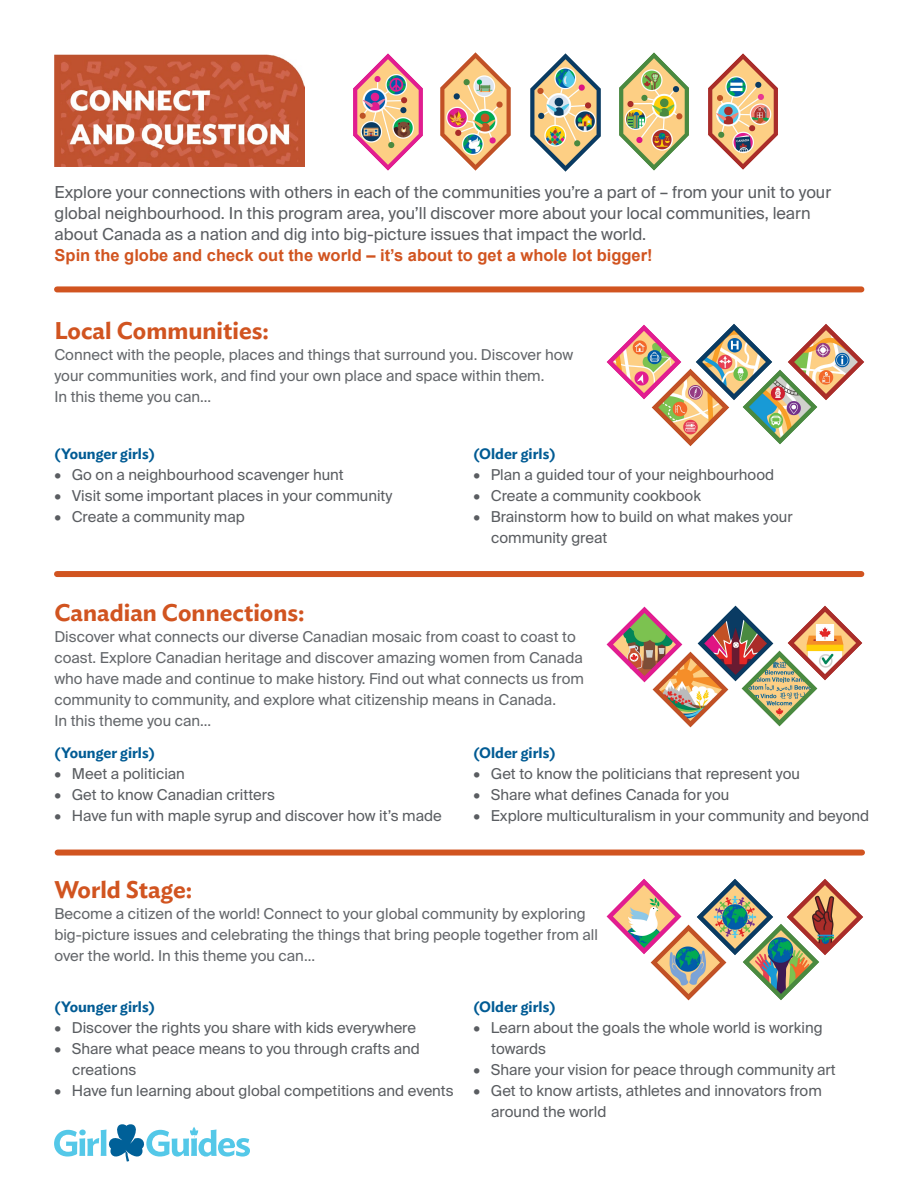
<style>
.page{position:relative;width:918px;height:1188px;background:#fff}
.page>*{position:absolute;margin:0;border:0;box-sizing:border-box;transform-origin:0 0}
.t1{font:600 24px "Ideal Sans";color:#d15420}
.t2{font:16.5px/21px "Suisse Intl";color:#5a5d61}
.t3{font:700 16.5px "Arial";color:#d15420}
.t4{font:15px/21px "Suisse Intl";color:#5a5d61}
.t5{font:15px/21px "Suisse Intl";color:#63666a}
.t6{font:600 15px "Ideal Sans";color:#005b94}
</style>
<div class="page">
<svg style="left:54px;top:1124px;width:196px;height:37px"></svg>
<div style="left:57px;top:571px;width:804px;height:6px;background:#d15420"></div>
<div style="left:58px;top:850px;width:804px;height:6px;background:#d15420"></div>
<div style="left:57px;top:286px;width:804px;height:6px;background:#d15420"></div>
<img style="left:54px;top:54px;width:250px;height:113px">
<img style="left:440px;top:52px;width:71px;height:119px">
<img style="left:353px;top:53px;width:70px;height:118px">
<img style="left:530px;top:53px;width:71px;height:119px">
<img style="left:619px;top:52px;width:70px;height:119px">
<img style="left:708px;top:53px;width:70px;height:117px">
<img style="left:606px;top:878px;width:76px;height:76px">
<img style="left:697px;top:879px;width:76px;height:76px">
<img style="left:606px;top:324px;width:76px;height:76px">
<img style="left:648px;top:364px;width:82px;height:83px">
<img style="left:692px;top:324px;width:80px;height:80px">
<img style="left:738px;top:366px;width:80px;height:79px">
<img style="left:784px;top:324px;width:80px;height:80px">
<img style="left:606px;top:606px;width:77px;height:77px">
<img style="left:648px;top:647px;width:81px;height:81px">
<img style="left:693px;top:605px;width:81px;height:81px">
<img style="left:738px;top:647px;width:80px;height:80px">
<img style="left:784px;top:605px;width:79px;height:80px">
<img style="left:787px;top:879px;width:76px;height:76px">
<img style="left:738px;top:920px;width:85px;height:80px">
<img style="left:646px;top:920px;width:84px;height:81px">
<p class="t2" style="left:55px;top:182px;width:778px">Explore your connections with others in each of the communities you’re a part of – from your unit to your global neighbourhood. In this program area, you’ll discover more about your local communities, learn about Canada as a nation and dig into big-picture issues that impact the world.</p>
<p class="t3" style="left:55px;top:244px;width:600px">Spin the globe and check out the world – it’s about to get a whole lot bigger!</p>
<h1 class="t1" style="left:54px;top:312px;width:216px">Local Communities:</h1>
<p class="t5" style="left:54px;top:344px;width:520px">Connect with the people, places and things that surround you. Discover how your communities work, and find your own place and space within them.<br>In this theme you can…</p>
<p class="t6" style="left:54px;top:442px;width:102px">(Younger girls)</p>
<p class="t4" style="left:54px;top:464px;width:291px">• Go on a neighbourhood scavenger hunt</p>
<p class="t4" style="left:54px;top:485px;width:340px">• Visit some important places in your community</p>
<p class="t4" style="left:54px;top:506px;width:192px">• Create a community map</p>
<p class="t6" style="left:473px;top:442px;width:84px">(Older girls)</p>
<p class="t4" style="left:473px;top:464px;width:302px">• Plan a guided tour of your neighbourhood</p>
<p class="t4" style="left:473px;top:485px;width:229px">• Create a community cookbook</p>
<p class="t4" style="left:491px;top:506px;width:303px;text-indent:-18px">• Brainstorm how to build on what makes your community great</p>
<h1 class="t1" style="left:54px;top:594px;width:252px">Canadian Connections:</h1>
<p class="t5" style="left:54px;top:626px;width:531px">Discover what connects our diverse Canadian mosaic from coast to coast to coast. Explore Canadian heritage and discover amazing women from Canada who have made and continue to make history. Find out what connects us from community to community, and explore what citizenship means in Canada.<br>In this theme you can…</p>
<p class="t6" style="left:54px;top:741px;width:102px">(Younger girls)</p>
<p class="t4" style="left:54px;top:764px;width:132px">• Meet a politician</p>
<p class="t4" style="left:54px;top:785px;width:222px">• Get to know Canadian critters</p>
<p class="t4" style="left:54px;top:806px;width:389px">• Have fun with maple syrup and discover how it’s made</p>
<p class="t6" style="left:473px;top:741px;width:84px">(Older girls)</p>
<p class="t4" style="left:473px;top:764px;width:328px">• Get to know the politicians that represent you</p>
<p class="t4" style="left:473px;top:785px;width:258px">• Share what defines Canada for you</p>
<p class="t4" style="left:473px;top:806px;width:397px">• Explore multiculturalism in your community and beyond</p>
<h1 class="t1" style="left:54px;top:870px;width:139px">World Stage:</h1>
<p class="t5" style="left:54px;top:903px;width:545px">Become a citizen of the world! Connect to your global community by exploring big-picture issues and celebrating the things that bring people together from all over the world. In this theme you can…</p>
<p class="t6" style="left:54px;top:995px;width:102px">(Younger girls)</p>
<p class="t4" style="left:54px;top:1017px;width:363px">• Discover the rights you share with kids everywhere</p>
<p class="t4" style="left:72px;top:1038px;width:349px;text-indent:-18px">• Share what peace means to you through crafts and creations</p>
<p class="t4" style="left:54px;top:1080px;width:401px">• Have fun learning about global competitions and events</p>
<p class="t6" style="left:473px;top:995px;width:84px">(Older girls)</p>
<p class="t4" style="left:491px;top:1017px;width:333px;text-indent:-18px">• Learn about the goals the whole world is working towards</p>
<p class="t4" style="left:473px;top:1059px;width:364px">• Share your vision for peace through community art</p>
<p class="t4" style="left:491px;top:1080px;width:332px;text-indent:-18px">• Get to know artists, athletes and innovators from around the world</p>
</div>
